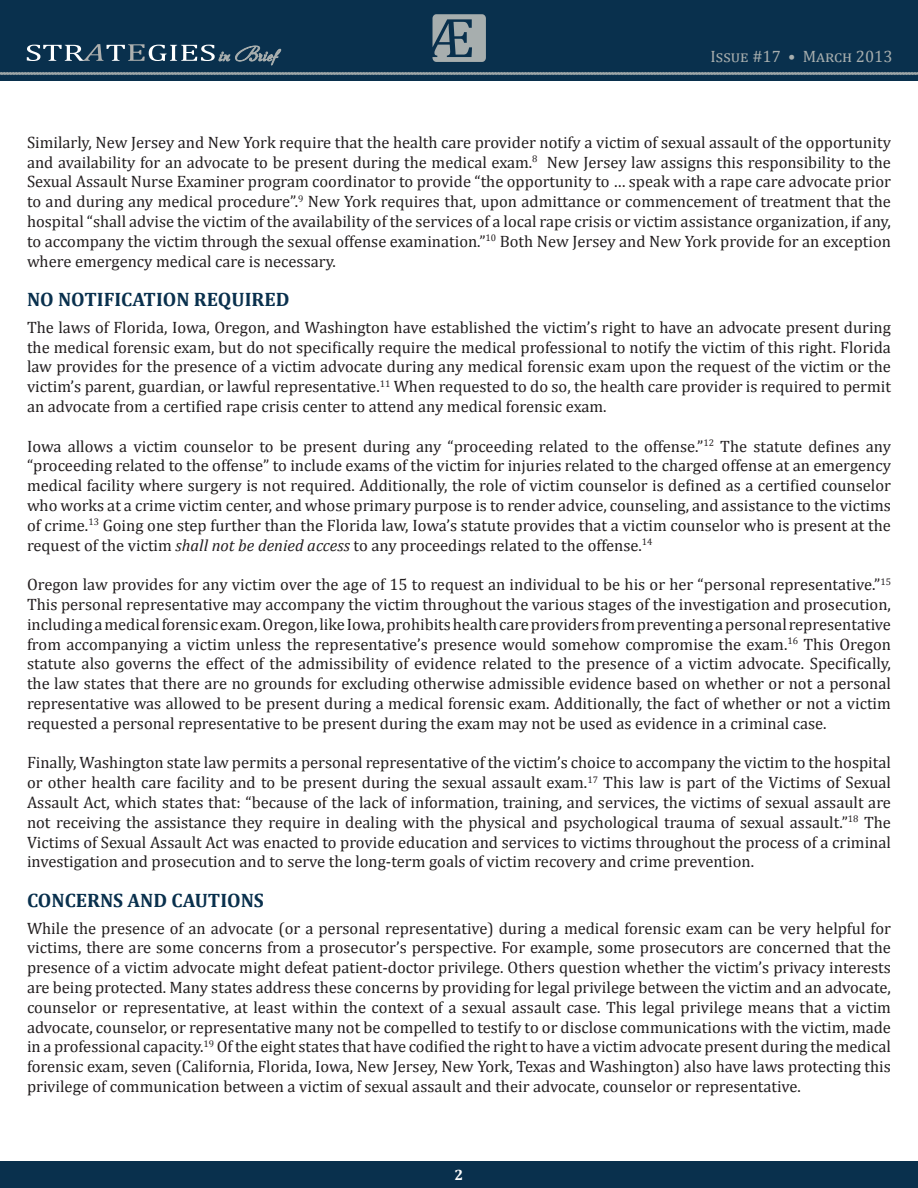
<style>
.page{position:relative;width:918px;height:1188px;background:#fff}
.page>*{position:absolute;margin:0;border:0;box-sizing:border-box;transform-origin:0 0}
.t1{font:700 19.5px "Cambria";color:#09304d}
.t2{font:16.5px/19.8px "Cambria";color:#231f20;text-align:justify}
.t3{font:16.5px "Cambria";color:#a7aeae}
.t4{font:700 15px "Cambria";color:#fff}
.s1{font-style:italic}
</style>
<div class="page">
<div style="left:0;top:1161px;width:918px;height:27px;background:#09304d"></div>
<div style="left:0;top:0;width:918px;height:81px;background:#09304d"></div>
<svg style="left:0;top:72px;width:918px;height:3px;background:#88959a"></svg>
<svg style="left:27px;top:44px;width:254px;height:21px"></svg>
<p class="t3" style="left:711px;top:46px;width:183px">Issue #17 • March 2013</p>
<p class="t2" style="left:27px;top:132px;width:866px">Similarly, New Jersey and New York require that the health care provider notify a victim of sexual assault of the opportunity and availability for an advocate to be present during the medical exam.<sup>8</sup> New Jersey law assigns this responsibility to the Sexual Assault Nurse Examiner program coordinator to provide “the opportunity to … speak with a rape care advocate prior to and during any medical procedure”.<sup>9</sup> New York requires that, upon admittance or commencement of treatment that the hospital “shall advise the victim of the availability of the services of a local rape crisis or victim assistance organization, if any, to accompany the victim through the sexual offense examination.”<sup>10</sup> Both New Jersey and New York provide for an exception where emergency medical care is necessary.</p>
<p class="t1" style="left:27px;top:286px;width:264px">NO NOTIFICATION REQUIRED</p>
<p class="t2" style="left:27px;top:317px;width:866px">The laws of Florida, Iowa, Oregon, and Washington have established the victim’s right to have an advocate present during the medical forensic exam, but do not specifically require the medical professional to notify the victim of this right. Florida law provides for the presence of a victim advocate during any medical forensic exam upon the request of the victim or the victim’s parent, guardian, or lawful representative.<sup>11</sup> When requested to do so, the health care provider is required to permit an advocate from a certified rape crisis center to attend any medical forensic exam.</p>
<p class="t2" style="left:27px;top:436px;width:866px">Iowa allows a victim counselor to be present during any “proceeding related to the offense.”<sup>12</sup> The statute defines any “proceeding related to the offense” to include exams of the victim for injuries related to the charged offense at an emergency medical facility where surgery is not required. Additionally, the role of victim counselor is defined as a certified counselor who works at a crime victim center, and whose primary purpose is to render advice, counseling, and assistance to the victims of crime.<sup>13</sup> Going one step further than the Florida law, Iowa’s statute provides that a victim counselor who is present at the request of the victim <span class="s1">shall not be denied access</span> to any proceedings related to the offense.<sup>14</sup></p>
<p class="t2" style="left:27px;top:575px;width:866px">Oregon law provides for any victim over the age of 15 to request an individual to be his or her “personal representative.”<sup>15<br></sup>This personal representative may accompany the victim throughout the various stages of the investigation and prosecution, including a medical forensic exam. Oregon, like Iowa, prohibits health care providers from preventing a personal representative from accompanying a victim unless the representative’s presence would somehow compromise the exam.<sup>16</sup> This Oregon statute also governs the effect of the admissibility of evidence related to the presence of a victim advocate. Specifically, the law states that there are no grounds for excluding otherwise admissible evidence based on whether or not a personal representative was allowed to be present during a medical forensic exam. Additionally, the fact of whether or not a victim requested a personal representative to be present during the exam may not be used as evidence in a criminal case.</p>
<p class="t2" style="left:27px;top:753px;width:866px">Finally, Washington state law permits a personal representative of the victim’s choice to accompany the victim to the hospital or other health care facility and to be present during the sexual assault exam.<sup>17</sup> This law is part of the Victims of Sexual Assault Act, which states that: “because of the lack of information, training, and services, the victims of sexual assault are not receiving the assistance they require in dealing with the physical and psychological trauma of sexual assault.”<sup>18</sup> The Victims of Sexual Assault Act was enacted to provide education and services to victims throughout the process of a criminal investigation and prosecution and to serve the long-term goals of victim recovery and crime prevention.</p>
<p class="t1" style="left:27px;top:887px;width:239px">CONCERNS AND CAUTIONS</p>
<p class="t2" style="left:27px;top:918px;width:866px">While the presence of an advocate (or a personal representative) during a medical forensic exam can be very helpful for victims, there are some concerns from a prosecutor’s perspective. For example, some prosecutors are concerned that the presence of a victim advocate might defeat patient-doctor privilege. Others question whether the victim’s privacy interests are being protected. Many states address these concerns by providing for legal privilege between the victim and an advocate, counselor or representative, at least within the context of a sexual assault case. This legal privilege means that a victim advocate, counselor, or representative many not be compelled to testify to or disclose communications with the victim, made in a professional capacity.<sup>19</sup> Of the eight states that have codified the right to have a victim advocate present during the medical forensic exam, seven (California, Florida, Iowa, New Jersey, New York, Texas and Washington) also have laws protecting this privilege of communication between a victim of sexual assault and their advocate, counselor or representative.</p>
<p class="t4" style="left:455px;top:1165px;width:10px">2</p>
</div>
